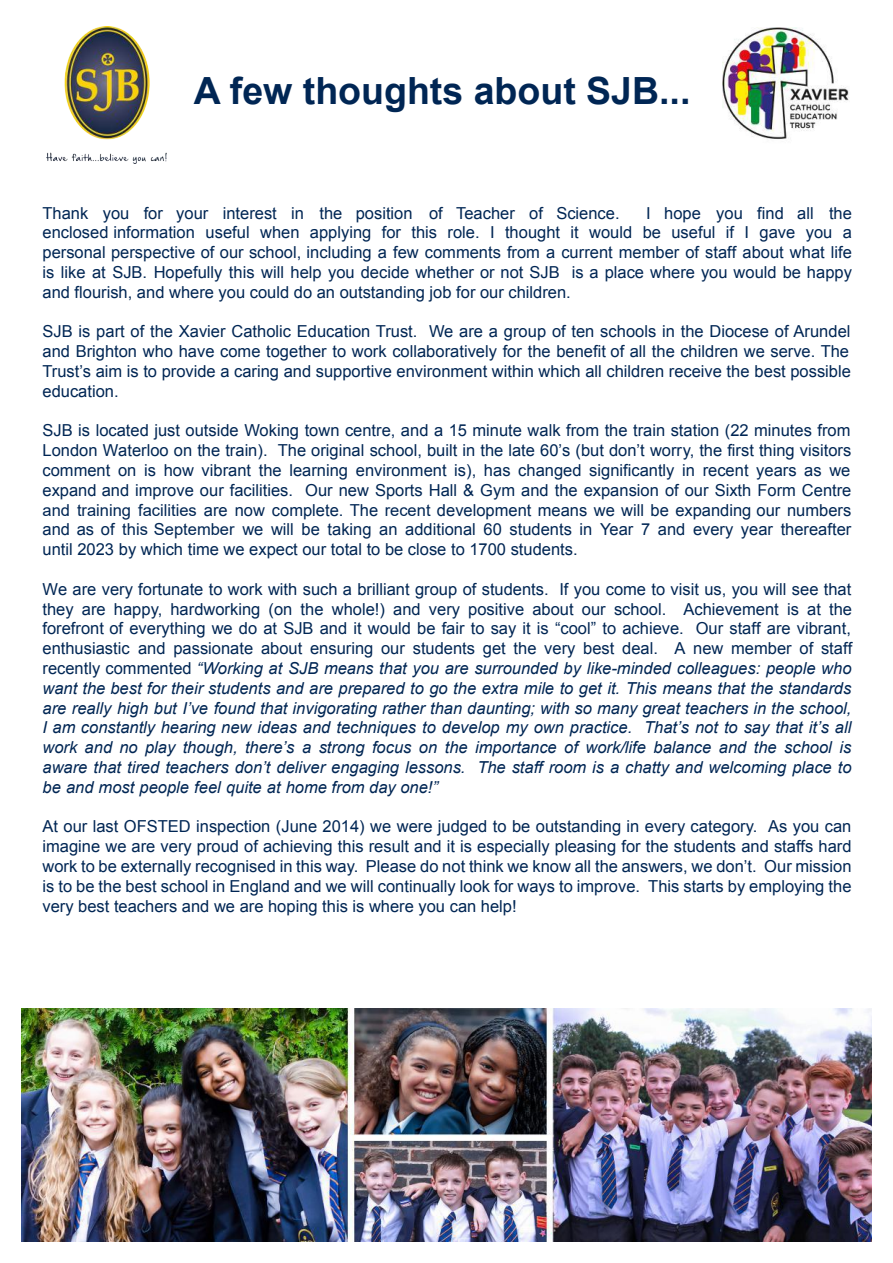
<style>
.page{position:relative;width:893px;height:1263px;background:#fff}
.page>*{position:absolute;margin:0;border:0;box-sizing:border-box;transform-origin:0 0}
.t1{font:700 37.5px "Arial";color:#002654}
.t2{font:16.5px/19.8px "Arial";color:#002654;text-align:justify}
.t3{font:italic 16.5px/19.8px "Arial";color:#002654;text-align:justify}
.s1{font-style:inherit}
.s2{font-style:normal}
</style>
<div class="page">
<img style="left:21px;top:1008px;width:851px;height:234px">
<img style="left:723px;top:28px;width:126px;height:111px">
<img style="left:47px;top:26px;width:119px;height:138px">
<h1 class="t1" style="left:194px;top:66px;width:498px">A few thoughts about SJB...</h1>
<p class="t2" style="left:43px;top:203px;width:811px;text-indent:604px">I hope you find all the enclosed information useful when applying for this role. I thought it would be useful if I gave you a personal perspective of our school, including a few comments from a current member of staff about what life is like at SJB. Hopefully this will help you decide whether or not SJB is a place where you would be happy and flourish, and where you could do an outstanding job for our children.</p>
<p class="t2" style="left:43px;top:322px;width:810px">SJB is part of the Xavier Catholic Education Trust. We are a group of ten schools in the Diocese of Arundel and Brighton who have come together to work collaboratively for the benefit of all the children we serve. The Trust’s aim is to provide a caring and supportive environment within which all children receive the best possible education.</p>
<p class="t2" style="left:43px;top:421px;width:810px">SJB is located just outside Woking town centre, and a 15 minute walk from the train station (22 minutes from London Waterloo on the train). The original school, built in the late 60’s (but don’t worry, the first thing visitors comment on is how vibrant the learning environment is), has changed significantly in recent years as we expand and improve our facilities. Our new Sports Hall &amp; Gym and the expansion of our Sixth Form Centre <span class="s1">and training facilities</span> are now complete. The <span class="s1">recent</span> development means we will be expanding our numbers and as of <span class="s1">this September</span> we will be taking an additional 60 students in Year 7 and every year thereafter until 2023 by which time we expect our total to be close to 1700 students.</p>
<p class="t3" style="left:43px;top:579px;width:811px"><span class="s2">We are very fortunate to work with such a brilliant group of students. If you come to visit us, you will see that they are happy, hardworking (on the whole!) and very positive about our school. Achievement is at the forefront of everything we do at SJB and it would be fair to say it is “cool” to achieve. Our staff are vibrant, enthusiastic and passionate about ensuring our students get the very best deal. A new member of staff recently commented</span> “Working at SJB means that you are surrounded by like-minded colleagues: people who want the best for their students and are prepared to go the extra mile to get it. This means that the standards are really high but I’ve found that invigorating rather than daunting; with so many great teachers in the school, I am constantly hearing new ideas and techniques to develop my own practice. That’s not to say that it’s all work and no play though, there’s a strong focus on the importance of work/life balance and the school is aware that tired teachers don’t deliver engaging lessons. The staff room is a chatty and welcoming place to be and most people feel quite at home from day one!”</p>
<p class="t2" style="left:43px;top:817px;width:810px">At our last OFSTED inspection (June 2014) we were judged to be outstanding in every category. As you can imagine we are very proud of achieving this result and it is especially pleasing for the students and staffs hard work to be externally recognised in this way. Please do not think we know all the answers, we don’t. Our mission is to be the best school in England and we will continually look for ways to improve. This starts by employing the very best teachers and we are hoping this is where you can help!</p>
<p class="t2" style="left:43px;top:203px;width:579px">Thank you for your interest in the position of Teacher of Science.</p>
</div>
